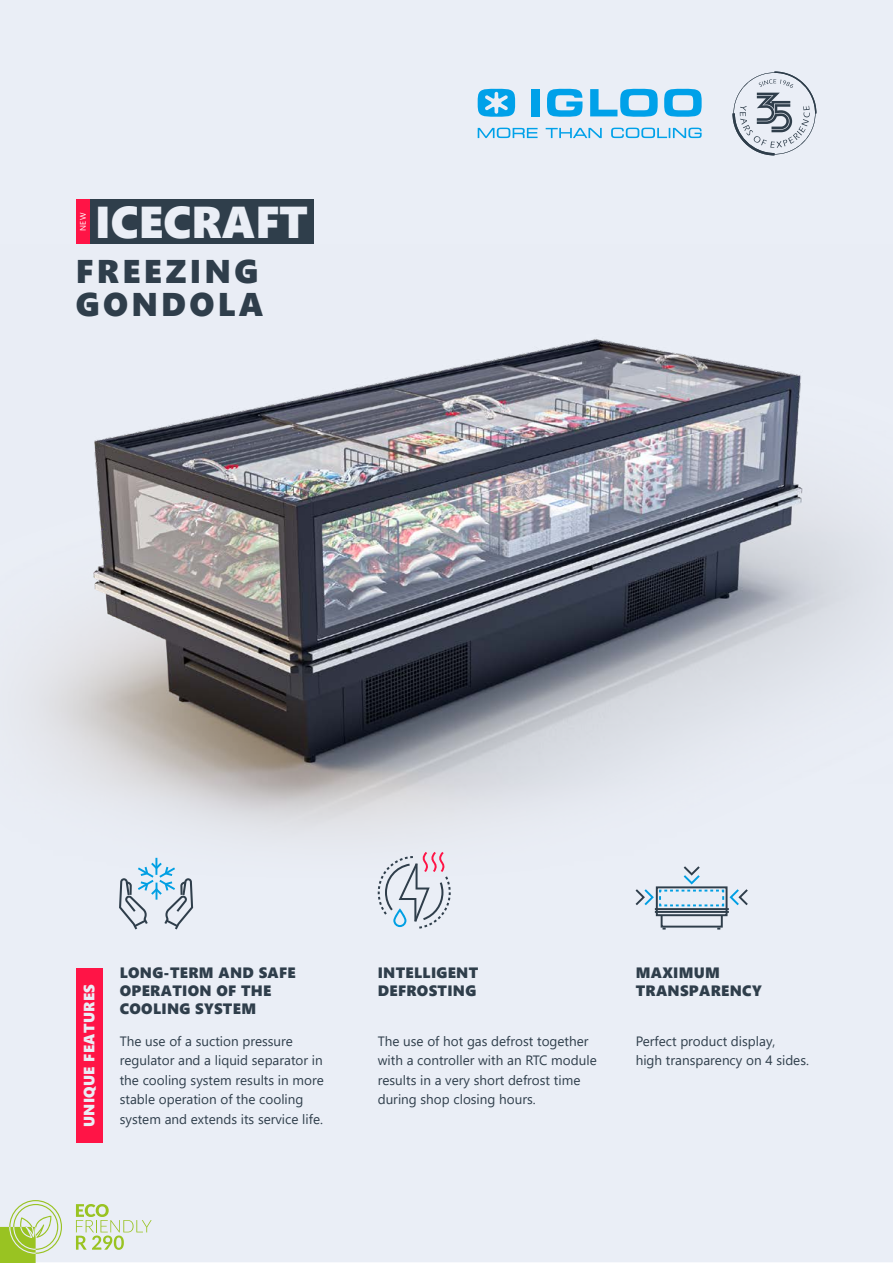
<style>
.page{position:relative;width:893px;height:1263px;background:#fff}
.page>*{position:absolute;margin:0;border:0;box-sizing:border-box;transform-origin:0 0}
.t1{font:44.55px "Segoe UI Black";color:#eaeef6}
.t2{font:32.85px/33.5px "Segoe UI Black";letter-spacing:.1em;color:#2f3e4b}
.t3{font:15px/18px "Segoe UI Black";letter-spacing:.02em;color:#2f3e4b}
.t4{font:15px "Segoe UI Black";letter-spacing:.02em;color:#eaeef6}
.t5{font:13.5px/19.5px "Segoe UI";color:#2f3e4b}
.t6{font:7.95px "Segoe UI";color:#fff}
</style>
<div class="page">
<div style="left:0;top:0;width:893px;height:1262px;background:#eaeef6"></div>
<img style="left:0;top:244px;width:893px;height:635px">
<div style="left:76px;top:968px;width:26px;height:175px;background:#ff1446"></div>
<svg style="left:732px;top:71px;width:84px;height:84px;background:#c9cfd8"></svg>
<svg style="left:478px;top:89px;width:37px;height:28px"></svg>
<div style="left:531px;top:89px;width:9px;height:27px;background:#00a1e9"></div>
<svg style="left:590px;top:89px;width:68px;height:28px;background:#6bc4ee"></svg>
<svg style="left:664px;top:89px;width:38px;height:28px"></svg>
<svg style="left:547px;top:89px;width:35px;height:28px"></svg>
<svg style="left:478px;top:128px;width:60px;height:10px"></svg>
<svg style="left:546px;top:128px;width:56px;height:10px"></svg>
<svg style="left:611px;top:128px;width:91px;height:10px"></svg>
<svg style="left:76px;top:1204px;width:76px;height:46px;background:#dae5cc"></svg>
<svg style="left:0;top:1200px;width:62px;height:63px;background:#cadda4"></svg>
<div style="left:90px;top:200px;width:224px;height:44px;background:#2f3e4b"></div>
<div style="left:76px;top:200px;width:14px;height:44px;background:#ff1446"></div>
<div style="left:656px;top:886px;width:71px;height:30px;border:2px solid #2f3e4b"></div>
<div style="left:661px;top:915px;width:62px;height:12px;border:2px solid #2f3e4b"></div>
<hr style="left:655px;top:908px;width:74px;height:2px;background:#2f3e4b">
<hr style="left:655px;top:911px;width:74px;height:2px;background:#2f3e4b">
<svg style="left:633px;top:864px;width:117px;height:43px;background:#d0dde9"></svg>
<svg style="left:378px;top:850px;width:73px;height:79px;background:#d1d3de"></svg>
<svg style="left:119px;top:858px;width:74px;height:71px;background:#c5d4e0"></svg>
<h1 class="t1" style="left:95px;top:190px;width:214px">ICECRAFT</h1>
<h2 class="t2" style="left:76px;top:253px;width:189px">FREEZING<br>GONDOLA</h2>
<p class="t6" style="left:75px;top:231px;width:20px;rotate:-90deg">NEW</p>
<p class="t4" style="left:78px;top:1127px;width:145px;rotate:-90deg">UNIQUE FEATURES</p>
<p class="t3" style="left:120px;top:963px;width:178px">LONG-TERM AND SAFE<br>OPERATION OF THE<br>COOLING SYSTEM</p>
<p class="t3" style="left:378px;top:963px;width:102px">INTELLIGENT<br>DEFROSTING</p>
<p class="t3" style="left:636px;top:963px;width:128px">MAXIMUM<br>TRANSPARENCY</p>
<p class="t5" style="left:120px;top:1030px;width:206px">The use of a suction pressure regulator and a liquid separator in the cooling system results in more stable operation of the cooling system and extends its service life.</p>
<p class="t5" style="left:378px;top:1030px;width:221px">The use of hot gas defrost together with a controller with an RTC module results in a very short defrost time during shop closing hours.</p>
<p class="t5" style="left:636px;top:1030px;width:175px">Perfect product display,<br>high transparency on 4 sides.</p>
</div>
